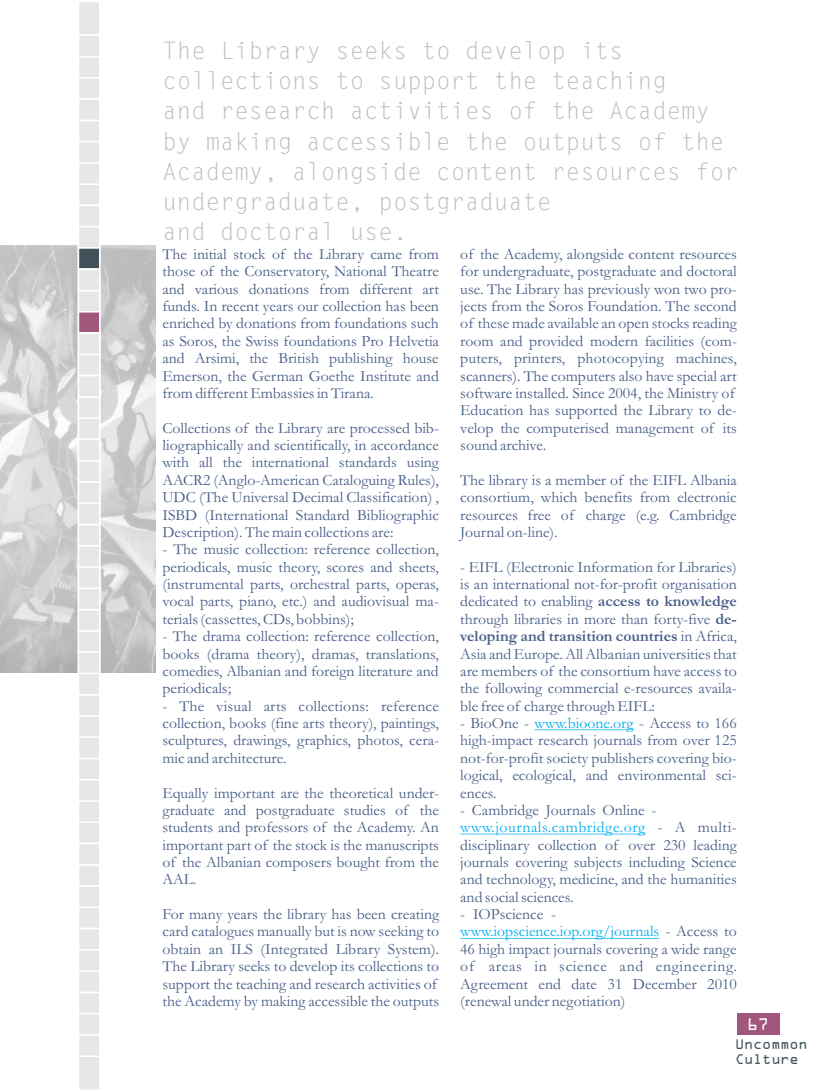
<style>
.page{position:relative;width:836px;height:1091px;background:#fff}
.page>*{position:absolute;margin:0;border:0;box-sizing:border-box;transform-origin:0 0}
.t1{font:24px/30px "Monospaced";color:#bcbdc0}
.t2{font:18px "OCRA Extended";color:#fff}
.t3{font:15.75px/17.4px "Garamond";color:#485e88;text-align:justify}
.t4{font:15.75px "Garamond";letter-spacing:.03em;color:#00aeef}
.t5{font:15px/15.5px "OCRA Extended";color:#425159}
.s1{font-weight:700}
.s2{color:#00aeef}
</style>
<div class="page">
<hr style="left:534px;top:729px;width:99px;height:1px;background:#00aeef">
<hr style="left:460px;top:833px;width:185px;height:1px;background:#00aeef">
<hr style="left:460px;top:938px;width:199px;height:1px;background:#00aeef">
<div style="left:736px;top:1013px;width:43px;height:21px;background:#a1577b"></div>
<img style="left:1px;top:245px;width:155px;height:427px">
<div style="left:78px;top:757px;width:22px;height:23px;background:#e6e7e9;border:2px solid #fff"></div>
<div style="left:78px;top:56px;width:22px;height:23px;background:#e6e7e9;border:2px solid #fff"></div>
<div style="left:78px;top:906px;width:22px;height:23px;background:#e6e7e9;border:2px solid #fff"></div>
<div style="left:78px;top:885px;width:22px;height:23px;background:#e6e7e9;border:2px solid #fff"></div>
<div style="left:78px;top:694px;width:22px;height:22px;background:#e6e7e9;border:2px solid #fff"></div>
<div style="left:78px;top:120px;width:22px;height:22px;background:#e6e7e9;border:2px solid #fff"></div>
<div style="left:78px;top:991px;width:22px;height:23px;background:#e6e7e9;border:2px solid #fff"></div>
<div style="left:78px;top:1055px;width:22px;height:35px;background:#e6e7e9;border:2px solid #fff"></div>
<div style="left:78px;top:672px;width:22px;height:23px;background:#e6e7e9;border:2px solid #fff"></div>
<div style="left:78px;top:141px;width:22px;height:23px;background:#e6e7e9;border:2px solid #fff"></div>
<div style="left:78px;top:970px;width:22px;height:23px;background:#e6e7e9;border:2px solid #fff"></div>
<div style="left:78px;top:821px;width:22px;height:23px;background:#e6e7e9;border:2px solid #fff"></div>
<div style="left:78px;top:800px;width:22px;height:23px;background:#e6e7e9;border:2px solid #fff"></div>
<div style="left:78px;top:1px;width:22px;height:35px;background:#e6e7e9;border:2px solid #fff"></div>
<div style="left:78px;top:779px;width:22px;height:22px;background:#e6e7e9;border:2px solid #fff"></div>
<div style="left:78px;top:35px;width:22px;height:22px;background:#e6e7e9;border:2px solid #fff"></div>
<div style="left:78px;top:736px;width:22px;height:23px;background:#e6e7e9;border:2px solid #fff"></div>
<div style="left:78px;top:77px;width:22px;height:23px;background:#e6e7e9;border:2px solid #fff"></div>
<div style="left:78px;top:630px;width:22px;height:23px;background:#e6e7e9;border:2px solid #fff"></div>
<div style="left:78px;top:183px;width:22px;height:23px;background:#e6e7e9;border:2px solid #fff"></div>
<div style="left:78px;top:927px;width:22px;height:23px;background:#e6e7e9;border:2px solid #fff"></div>
<div style="left:78px;top:864px;width:22px;height:22px;background:#e6e7e9;border:2px solid #fff"></div>
<div style="left:78px;top:715px;width:22px;height:23px;background:#e6e7e9;border:2px solid #fff"></div>
<div style="left:78px;top:98px;width:22px;height:23px;background:#e6e7e9;border:2px solid #fff"></div>
<div style="left:78px;top:1012px;width:22px;height:23px;background:#e6e7e9;border:2px solid #fff"></div>
<div style="left:78px;top:1034px;width:22px;height:22px;background:#e6e7e9;border:2px solid #fff"></div>
<div style="left:78px;top:651px;width:22px;height:23px;background:#e6e7e9;border:2px solid #fff"></div>
<div style="left:78px;top:162px;width:22px;height:23px;background:#e6e7e9;border:2px solid #fff"></div>
<div style="left:78px;top:949px;width:22px;height:22px;background:#e6e7e9;border:2px solid #fff"></div>
<div style="left:78px;top:842px;width:22px;height:23px;background:#e6e7e9;border:2px solid #fff"></div>
<div style="left:78px;top:609px;width:22px;height:22px;background:#e6e7e9;border:2px solid #fff"></div>
<div style="left:78px;top:205px;width:22px;height:22px;background:#e6e7e9;border:2px solid #fff"></div>
<div style="left:78px;top:587px;width:22px;height:23px;background:#e6e7e9;border:2px solid #fff"></div>
<div style="left:78px;top:226px;width:22px;height:23px;background:#e6e7e9;border:2px solid #fff"></div>
<div style="left:78px;top:523px;width:22px;height:23px;background:#e6e7e9;border:2px solid #fff"></div>
<div style="left:78px;top:290px;width:22px;height:22px;background:#e6e7e9;border:2px solid #fff"></div>
<div style="left:78px;top:460px;width:22px;height:22px;background:#e6e7e9;border:2px solid #fff"></div>
<div style="left:78px;top:353px;width:22px;height:23px;background:#e6e7e9;border:2px solid #fff"></div>
<div style="left:78px;top:502px;width:22px;height:23px;background:#e6e7e9;border:2px solid #fff"></div>
<div style="left:78px;top:311px;width:22px;height:23px;background:#a1577b;border:2px solid #fff"></div>
<div style="left:78px;top:481px;width:22px;height:23px;background:#e6e7e9;border:2px solid #fff"></div>
<div style="left:78px;top:332px;width:22px;height:23px;background:#e6e7e9;border:2px solid #fff"></div>
<div style="left:78px;top:566px;width:22px;height:23px;background:#e6e7e9;border:2px solid #fff"></div>
<div style="left:78px;top:247px;width:22px;height:23px;background:#425159;border:2px solid #fff"></div>
<div style="left:78px;top:417px;width:22px;height:23px;background:#e6e7e9;border:2px solid #fff"></div>
<div style="left:78px;top:396px;width:22px;height:23px;background:#e6e7e9;border:2px solid #fff"></div>
<div style="left:78px;top:545px;width:22px;height:23px;background:#e6e7e9;border:2px solid #fff"></div>
<div style="left:78px;top:268px;width:22px;height:23px;background:#e6e7e9;border:2px solid #fff"></div>
<div style="left:78px;top:438px;width:22px;height:23px;background:#e6e7e9;border:2px solid #fff"></div>
<div style="left:78px;top:375px;width:22px;height:22px;background:#e6e7e9;border:2px solid #fff"></div>
<p class="t1" style="left:162px;top:39px;width:577px">The Library seeks to develop its collections to support the teaching<br>and research activities of the Academy by making accessible the outputs of the Academy, alongside content resources for undergraduate, postgraduate<br>and doctoral use.</p>
<p class="t3" style="left:162px;top:247px;width:278px">The initial stock of the Library came from those of the Conservatory, National Theatre and various donations from different art funds. In recent years our collection has been enriched by donations from foundations such as Soros, the Swiss foundations Pro Helvetia and Arsimi, the British publishing house Emerson, the German Goethe Institute and from different Embassies in Tirana.</p>
<p class="t3" style="left:162px;top:421px;width:278px">Collections of the Library are processed bib&shy;liographically and scientifically, in accordance with all the international standards using AACR2 (Anglo-American Cataloguing Rules), UDC (The Universal Decimal Classification) , ISBD (International Standard Bibliographic Description). The main collections are:</p>
<p class="t3" style="left:162px;top:542px;width:278px">- The music collection: reference collection, periodicals, music theory, scores and sheets, (instrumental parts, orchestral parts, operas, vocal parts, piano, etc.) and audiovisual ma&shy;terials (cassettes, CDs, bobbins);</p>
<p class="t3" style="left:162px;top:629px;width:278px">- The drama collection: reference collection, books (drama theory), dramas, translations, comedies, Albanian and foreign literature and periodicals;</p>
<p class="t3" style="left:162px;top:699px;width:278px">- The visual arts collections: reference collection, books (fine arts theory), paintings, sculptures, drawings, graphics, photos, cera&shy;mic and architecture.</p>
<p class="t3" style="left:162px;top:785px;width:278px">Equally important are the theoretical under&shy;graduate and postgraduate studies of the students and professors of the Academy. An important part of the stock is the manuscripts of the Albanian composers bought from the AAL.</p>
<p class="t3" style="left:162px;top:907px;width:278px;text-align:left">For many years the library has been creating card catalogues manually but is now seeking to obtain an ILS (Integrated Library System).<br>The Library seeks to develop its collections to support the teaching and research activities of the Academy by making accessible the outputs</p>
<p class="t3" style="left:460px;top:247px;width:278px;text-align:left">of the Academy, alongside content resources for undergraduate, postgraduate and doctoral use. The Library has previously won two pro&shy;jects from the Soros Foundation. The second of these made available an open stocks reading room and provided modern facilities (com&shy;puters, printers, photocopying machines, scanners). The computers also have special art software installed. Since 2004, the Ministry of Education has supported the Library to de&shy;velop the computerised management of its sound archive.</p>
<p class="t3" style="left:460px;top:473px;width:278px">The library is a member of the EIFL Albania consortium, which benefits from electronic resources free of charge (e.g. Cambridge Journal on-line).</p>
<p class="t3" style="left:460px;top:560px;width:278px">- EIFL (Electronic Information for Libraries) is an international not-for-profit organisation dedicated to enabling <span class="s1">access to knowledge </span>through libraries in more than forty-five <span class="s1">de&shy;veloping and transition countries</span> in Africa, Asia and Europe. All Albanian universities that are members of the consortium have access to the following commercial e-resources availa&shy;ble free of charge through EIFL:</p>
<p class="t3" style="left:460px;top:716px;width:278px">- BioOne - <span class="s2">www.bioone.org</span> - Access to 166 high-impact research journals from over 125 not-for-profit society publishers covering bio&shy;logical, ecological, and environmental sci&shy;ences.</p>
<p class="t3" style="left:460px;top:803px;width:198px">- Cambridge Journals Online -</p>
<p class="t3" style="left:460px;top:820px;width:278px;text-indent:197px">- A multi&shy;disciplinary collection of over 230 leading journals covering subjects including Science and technology, medicine, and the humanities and social sciences.</p>
<p class="t3" style="left:460px;top:907px;width:278px;text-align:left">- IOPscience - <span class="s2">www.iopscience.iop.org/journals</span> - Access to 46 high impact journals covering a wide range of areas in science and engineering.<br>Agreement end date 31 December 2010 (renewal under negotiation)</p>
<p class="t4" style="left:460px;top:822px;width:186px">www.journals.cambridge.org</p>
<p class="t2" style="left:747px;top:1018px;width:23px">67</p>
<p class="t5" style="left:735px;top:1037px;width:74px">Uncommon<br>Culture</p>
</div>
